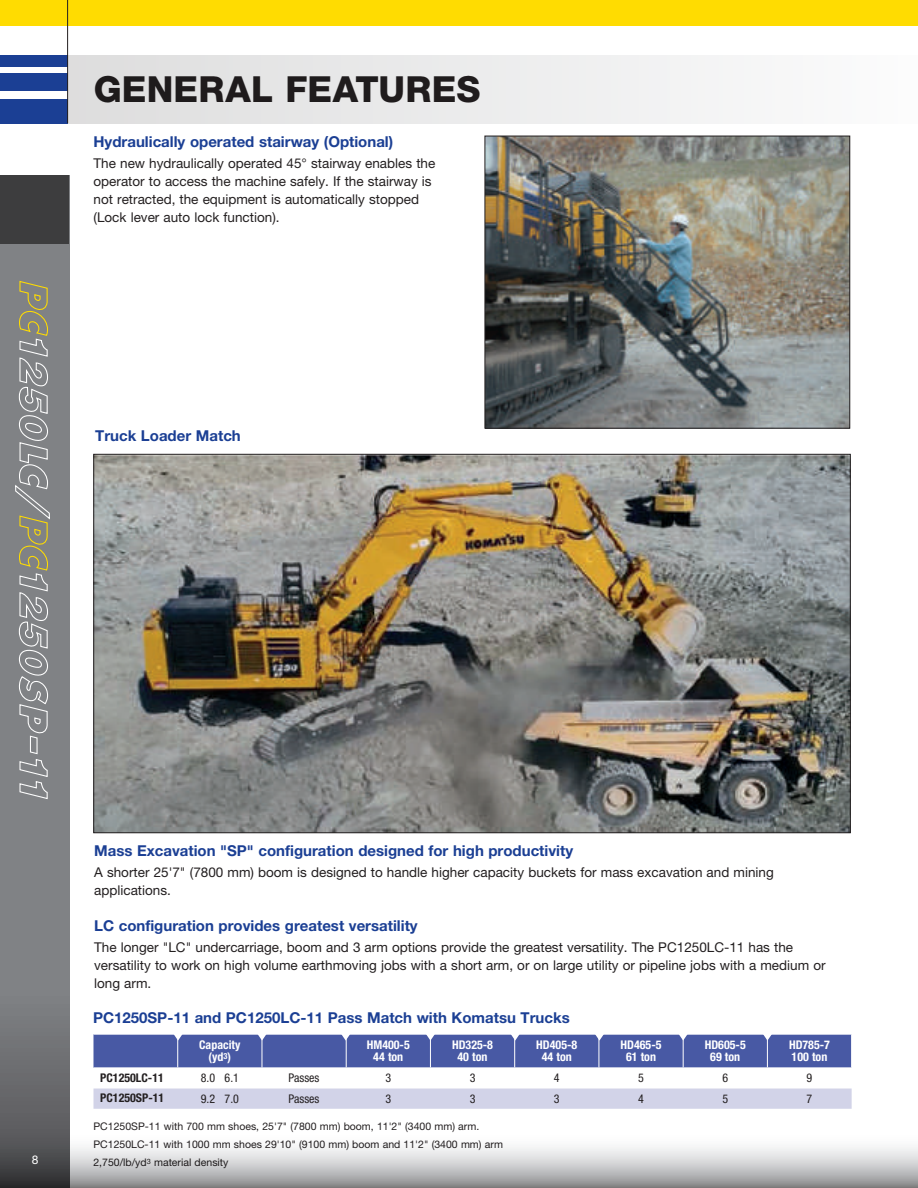
<style>
.page{position:relative;width:918px;height:1188px;background:#fff}
.page>*{position:absolute;margin:0;border:0;box-sizing:border-box;transform-origin:0 0}
.t1{font:800 36px "Helvetica Neue LT Pro";letter-spacing:.005em;color:#231f20}
.t2{font:700 15px "Helvetica Neue LT Pro";color:#1b3f94}
.t3{font:13.5px/18px "Helvetica Neue LT Pro";color:#231f20}
.t4{font:700 condensed 12px/12px "Helvetica Neue";color:#fff;text-align:center}
.t5{font:condensed 12px "Helvetica Neue";color:#231f20}
.t6{font:700 condensed 12px "Helvetica Neue";color:#231f20}
.t7{font:12px "Helvetica Neue LT Pro";color:#fff}
.t8{font:10.5px/18px "Helvetica Neue LT Pro";color:#231f20}
</style>
<div class="page">
<div style="left:68px;top:55px;width:850px;height:68px;background:linear-gradient(to right,#deddde,#fbfcfc)"></div>
<div style="left:0;top:99px;width:68px;height:24px;background:#1b3f94"></div>
<div style="left:0;top:55px;width:68px;height:12px;background:#1b3f94"></div>
<div style="left:0;top:74px;width:68px;height:17px;background:#1b3f94"></div>
<img style="left:485px;top:136px;width:365px;height:293px">
<div style="left:93px;top:1089px;width:759px;height:20px;background:#d2d3e8"></div>
<svg style="left:93px;top:1034px;width:759px;height:34px;background:#5161a8"></svg>
<img style="left:93px;top:454px;width:758px;height:379px">
<div style="left:0;top:0;width:918px;height:25px;background:#ffdc01"></div>
<hr style="left:67px;top:0;width:1px;height:123px;background:#231f20">
<svg style="left:0;top:243px;width:69px;height:890px;background:#7b7d80"></svg>
<div style="left:0;top:175px;width:69px;height:68px;background:#3d3d3e"></div>
<svg style="left:0;top:1133px;width:918px;height:55px"></svg>
<svg style="left:15px;top:280px;width:36px;height:520px;background:#92938f"></svg>
<h1 class="t1" style="left:93px;top:68px;width:389px">GENERAL FEATURES</h1>
<p class="t2" style="left:94px;top:132px;width:301px">Hydraulically operated stairway (Optional)</p>
<p class="t3" style="left:94px;top:154px;width:343px">The new hydraulically operated 45° stairway enables the operator to access the machine safely. If the stairway is not retracted, the equipment is automatically stopped (Lock lever auto lock function).</p>
<p class="t2" style="left:95px;top:427px;width:147px">Truck Loader Match</p>
<p class="t7" style="left:32px;top:1153px;width:8px">8</p>
<p class="t2" style="left:94px;top:842px;width:481px">Mass Excavation "SP" configuration designed for high productivity</p>
<p class="t3" style="left:94px;top:863px;width:681px">A shorter 25'7" (7800 mm) boom is designed to handle higher capacity buckets for mass excavation and mining applications.</p>
<p class="t2" style="left:94px;top:916px;width:325px">LC configuration provides greatest versatility</p>
<p class="t3" style="left:94px;top:938px;width:733px">The longer "LC" undercarriage, boom and 3 arm options provide the greatest versatility. The PC1250LC-11 has the versatility to work on high volume earthmoving jobs with a short arm, or on large utility or pipeline jobs with a medium or long arm.</p>
<p class="t2" style="left:93px;top:1008px;width:478px">PC1250SP-11 and PC1250LC-11 Pass Match with Komatsu Trucks</p>
<p class="t4" style="left:199px;top:1039px;width:43px">Capacity (yd<sup>3</sup>)</p>
<p class="t4" style="left:367px;top:1039px;width:45px">HM400-5<br>44 ton</p>
<p class="t4" style="left:452px;top:1039px;width:43px">HD325-8<br>40 ton</p>
<p class="t4" style="left:536px;top:1039px;width:43px">HD405-8<br>44 ton</p>
<p class="t4" style="left:621px;top:1039px;width:43px">HD465-5<br>61 ton</p>
<p class="t4" style="left:705px;top:1039px;width:43px">HD605-5<br>69 ton</p>
<p class="t4" style="left:789px;top:1039px;width:43px;text-align:left">HD785-7<br>100 ton</p>
<p class="t6" style="left:100px;top:1071px;width:65px">PC1250LC-11</p>
<p class="t5" style="left:201px;top:1071px;width:40px">8.0 6.1</p>
<p class="t5" style="left:289px;top:1071px;width:32px">Passes</p>
<p class="t5" style="left:385px;top:1071px;width:7px">3</p>
<p class="t5" style="left:470px;top:1071px;width:7px">3</p>
<p class="t5" style="left:554px;top:1071px;width:7px">4</p>
<p class="t5" style="left:638px;top:1071px;width:7px">5</p>
<p class="t5" style="left:722px;top:1071px;width:7px">6</p>
<p class="t5" style="left:807px;top:1071px;width:7px">9</p>
<p class="t6" style="left:100px;top:1091px;width:66px">PC1250SP-11</p>
<p class="t5" style="left:201px;top:1091px;width:40px">9.2 7.0</p>
<p class="t5" style="left:289px;top:1091px;width:32px">Passes</p>
<p class="t5" style="left:385px;top:1091px;width:7px">3</p>
<p class="t5" style="left:470px;top:1091px;width:7px">3</p>
<p class="t5" style="left:554px;top:1091px;width:7px">3</p>
<p class="t5" style="left:638px;top:1091px;width:7px">4</p>
<p class="t5" style="left:722px;top:1091px;width:7px">5</p>
<p class="t5" style="left:807px;top:1091px;width:7px">7</p>
<p class="t8" style="left:93px;top:1117px;width:411px">PC1250SP-11 with 700 mm shoes, 25'7" (7800 mm) boom, 11'2" (3400 mm) arm.<br>PC1250LC-11 with 1000 mm shoes 29'10" (9100 mm) boom and 11'2" (3400 mm) arm<br>2,750/lb/yd<sup>3</sup> material density</p>
</div>
